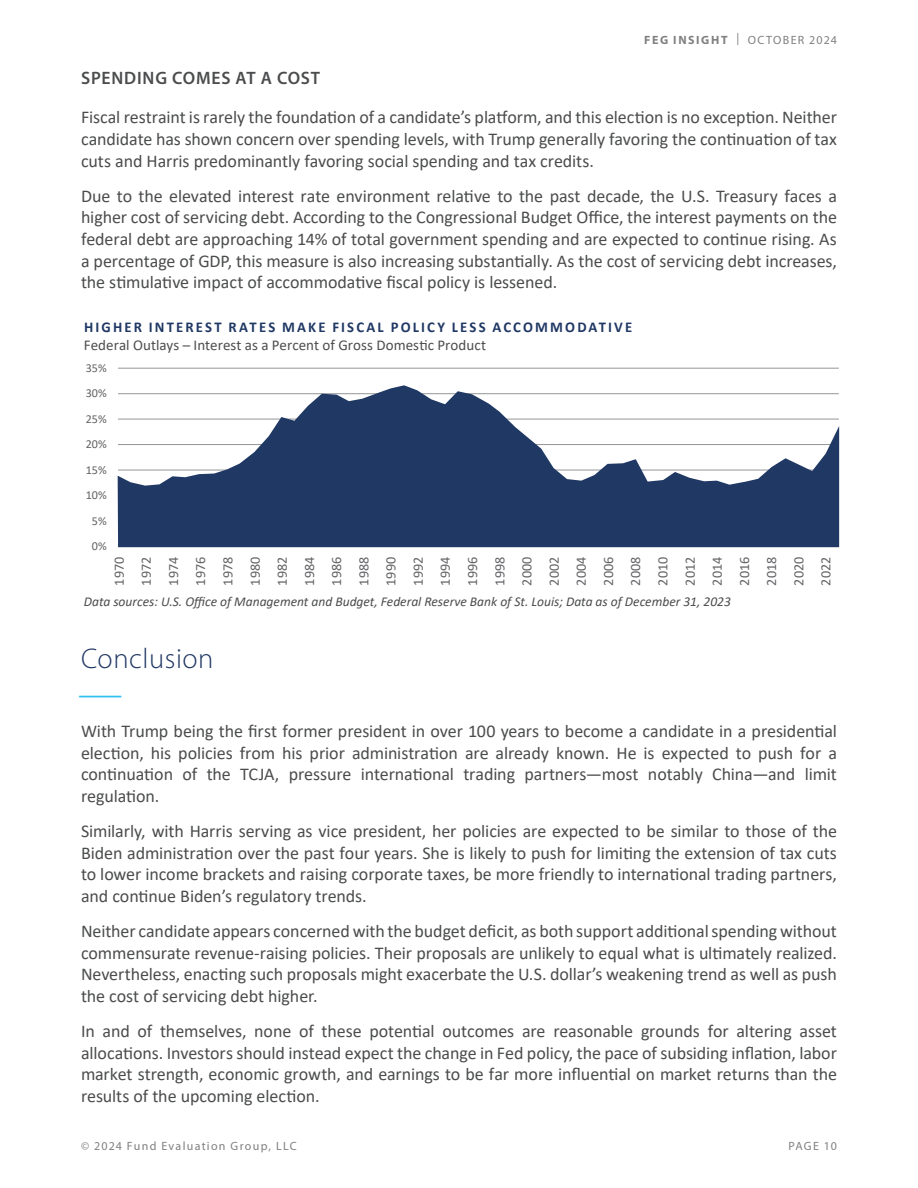
<style>
.page{position:relative;width:918px;height:1188px;background:#fff}
.page>*{position:absolute;margin:0;border:0;box-sizing:border-box;transform-origin:0 0}
.H1_number{font:300 45px "Myriad Pro";color:#33bef2}
.Inside_Headings{font:300 28.5px "Myriad Pro";letter-spacing:.02em;color:#203864}
.Paragraphs{font:18px/21.6px "Calibri";letter-spacing:-.005em;color:#4b4c4d;text-align:justify}
.Inside_paragraph_small_headings{font:600 18px "Myriad Pro";letter-spacing:.045em;color:#4b4c4d}
.Chart_headers{font:15px/18px "Calibri";color:#4e4d4e}
.t1{font:14.25px/27.2px "Calibri";color:#636366;text-align:justify}
.Chart_source{font:italic 13.5px "Calibri";color:#4b4c4d}
.t2{font:12.15px "Calibri";color:#636366}
.t3{font:12px "Myriad Pro";letter-spacing:.105em;color:#808083}
.s1{font-weight:700}
.s2{font-weight:700;color:#203864}
</style>
<div class="page">
<hr style="left:118px;top:368px;width:721px;height:1px;background:#939598">
<svg style="left:118px;top:385px;width:721px;height:162px;fill:#203864"></svg>
<p class="t3" style="left:644px;top:32px;width:194px"><span class="s1">FEG INSIGHT</span> | OCTOBER 2024</p>
<p class="Inside_paragraph_small_headings" style="left:81px;top:67px;width:240px">SPENDING COMES AT A COST</p>
<p class="Paragraphs" style="left:81px;top:106px;width:758px">Fiscal restraint is rarely the foundation of a candidate’s platform, and this election is no exception. Neither candidate has shown concern over spending levels, with Trump generally favoring the continuation of tax cuts and Harris predominantly favoring social spending and tax credits.</p>
<p class="Paragraphs" style="left:81px;top:184px;width:758px">Due to the elevated interest rate environment relative to the past decade, the U.S. Treasury faces a higher cost of servicing debt. According to the Congressional Budget Office, the interest payments on the federal debt are approaching 14% of total government spending and are expected to continue rising. As a percentage of GDP, this measure is also increasing substantially. As the cost of servicing debt increases, the stimulative impact of accommodative fiscal policy is lessened.</p>
<p class="Chart_headers" style="left:84px;top:317px;width:550px"><span class="s2">HIGHER INTEREST RATES MAKE FISCAL POLICY LESS ACCOMMODATIVE<br></span>Federal Outlays – Interest as a Percent of Gross Domestic Product</p>
<p class="t2" style="left:86px;top:359px;width:22px">35%</p>
<p class="t2" style="left:86px;top:385px;width:22px">30%</p>
<p class="t2" style="left:86px;top:410px;width:22px">25%</p>
<p class="t2" style="left:86px;top:436px;width:22px">20%</p>
<p class="t2" style="left:86px;top:461px;width:22px">15%</p>
<p class="t2" style="left:86px;top:487px;width:22px">10%</p>
<p class="t2" style="left:92px;top:512px;width:16px">5%</p>
<p class="t2" style="left:92px;top:538px;width:16px">0%</p>
<p class="t1" style="left:105px;top:586px;width:30px;rotate:-90deg">1970<br>1972<br>1974<br>1976<br>1978<br>1980<br>1982<br>1984<br>1986<br>1988<br>1990<br>1992<br>1994<br>1996<br>1998<br>2000<br>2002<br>2004<br>2006<br>2008<br>2010<br>2012<br>2014<br>2016<br>2018<br>2020<br>2022</p>
<p class="Chart_source" style="left:84px;top:592px;width:649px">Data sources: U.S. Office of Management and Budget, Federal Reserve Bank of St. Louis; Data as of December 31, 2023</p>
<p class="Inside_Headings" style="left:81px;top:642px;width:134px">Conclusion</p>
<p class="H1_number" style="left:78px;top:666px;width:46px">—</p>
<p class="Paragraphs" style="left:81px;top:720px;width:758px">With Trump being the first former president in over 100 years to become a candidate in a presidential election, his policies from his prior administration are already known. He is expected to push for a continuation of the TCJA, pressure international trading partners—most notably China—and limit regulation.</p>
<p class="Paragraphs" style="left:81px;top:820px;width:757px">Similarly, with Harris serving as vice president, her policies are expected to be similar to those of the Biden administration over the past four years. She is likely to push for limiting the extension of tax cuts to lower income brackets and raising corporate taxes, be more friendly to international trading partners, and continue Biden’s regulatory trends.</p>
<p class="Paragraphs" style="left:81px;top:920px;width:757px">Neither candidate appears concerned with the budget deficit, as both support additional spending without commensurate revenue-raising policies. Their proposals are unlikely to equal what is ultimately realized.<br>Nevertheless, enacting such proposals might exacerbate the U.S. dollar’s weakening trend as well as push the cost of servicing debt higher.</p>
<p class="Paragraphs" style="left:81px;top:1020px;width:757px">In and of themselves, none of these potential outcomes are reasonable grounds for altering asset allocations. Investors should instead expect the change in Fed policy, the pace of subsiding inflation, labor market strength, economic growth, and earnings to be far more influential on market returns than the results of the upcoming election.</p>
<p class="t3" style="left:81px;top:1139px;width:217px">© 2024 Fund Evaluation Group, LLC</p>
<p class="t3" style="left:789px;top:1139px;width:50px">PAGE 10</p>
</div>
